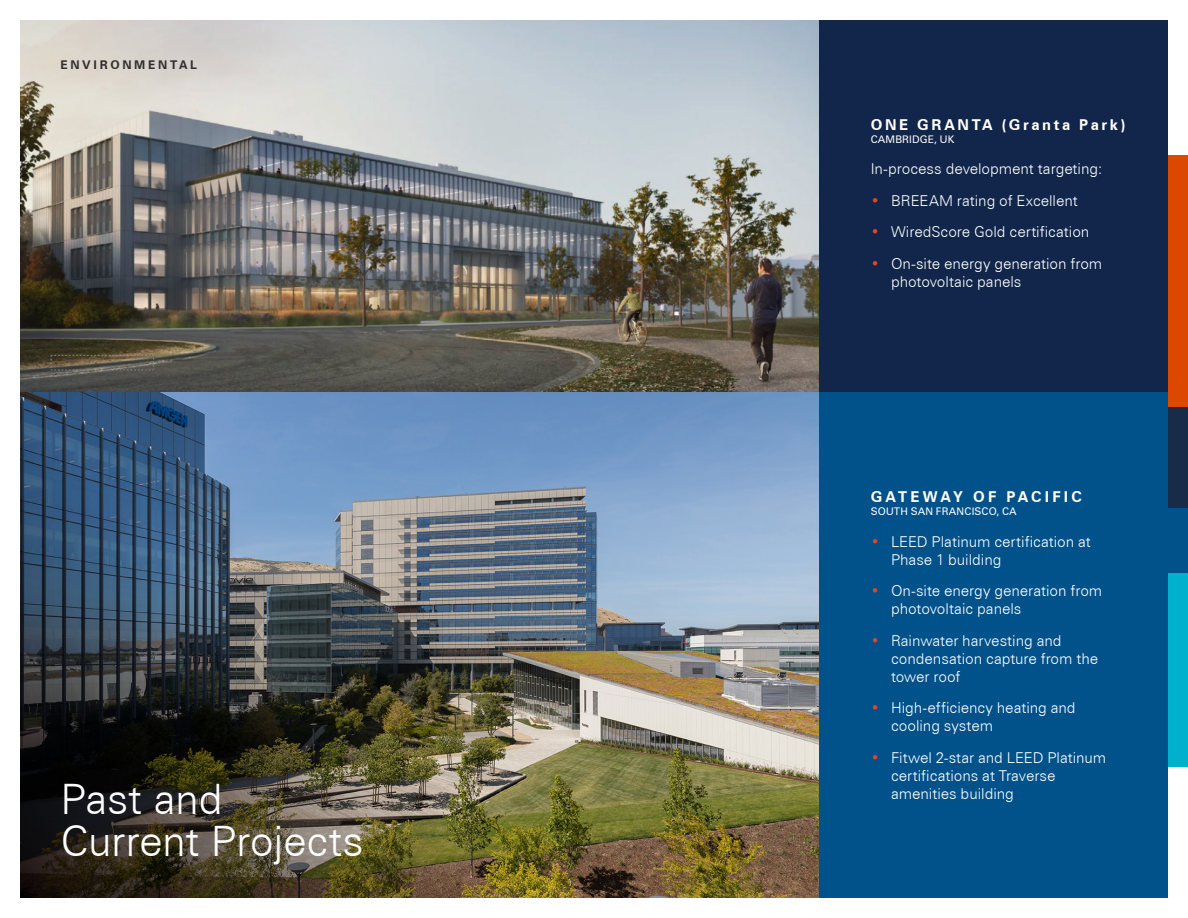
<style>
.page{position:relative;width:1188px;height:918px;background:#fff}
.page>*{position:absolute;margin:0;border:0;box-sizing:border-box;transform-origin:0 0}
.Cover_Location{font:300 42px "Zurich BT";letter-spacing:-.005em;color:#fff}
.Text_18pt_Gray{font:300 15px/18px "Zurich BT";color:#fff}
.Text_18pt_Gray-2{font:700 15px "Zurich BT";letter-spacing:.175em;color:#fff}
.Text_18pt_Gray-3{font:700 15px "Zurich BT";letter-spacing:.21em;color:#fff}
.CAPS_SMALL_Cover{font:700 12px "Zurich BT";letter-spacing:.225em;color:#312f30}
.Text_18pt_Gray-4{font:10.5px "Zurich BT";letter-spacing:.015em;color:#fff}
.s1{color:#e24725}
</style>
<div class="page">
<div style="left:1168px;top:155px;width:20px;height:393px;background:#dd4800"></div>
<div style="left:1168px;top:408px;width:20px;height:140px;background:#182b49"></div>
<div style="left:1168px;top:508px;width:20px;height:79px;background:#01518a"></div>
<div style="left:1168px;top:573px;width:20px;height:194px;background:#00b1cd"></div>
<div style="left:787px;top:392px;width:381px;height:505px;background:#01518a"></div>
<div style="left:765px;top:20px;width:403px;height:372px;background:#11264a"></div>
<img style="left:20px;top:20px;width:798px;height:372px">
<img style="left:20px;top:392px;width:798px;height:505px">
<p class="CAPS_SMALL_Cover" style="left:60px;top:57px;width:138px">ENVIRONMENTAL</p>
<p class="Cover_Location" style="left:60px;top:774px;width:164px">Past and</p>
<p class="Cover_Location" style="left:60px;top:816px;width:305px">Current Projects</p>
<p class="Text_18pt_Gray-2" style="left:871px;top:115px;width:256px">ONE GRANTA (Granta Park)</p>
<p class="Text_18pt_Gray-4" style="left:871px;top:132px;width:85px">CAMBRIDGE, UK</p>
<p class="Text_18pt_Gray" style="left:871px;top:160px;width:234px">In-process development targeting:</p>
<p class="Text_18pt_Gray" style="left:871px;top:191px;width:209px"><span class="s1">•</span> BREEAM rating of Excellent</p>
<p class="Text_18pt_Gray" style="left:871px;top:223px;width:220px"><span class="s1">•</span> WiredScore Gold certification</p>
<p class="Text_18pt_Gray" style="left:891px;top:254px;width:213px;text-indent:-20px"><span class="s1">•</span> On-site energy generation from photovoltaic panels</p>
<p class="Text_18pt_Gray-3" style="left:871px;top:488px;width:213px">GATEWAY OF PACIFIC</p>
<p class="Text_18pt_Gray-4" style="left:871px;top:505px;width:148px">SOUTH SAN FRANCISCO, CA</p>
<p class="Text_18pt_Gray" style="left:891px;top:532px;width:201px;text-indent:-20px"><span class="s1">•</span> LEED Platinum certification at<br>Phase 1 building</p>
<p class="Text_18pt_Gray" style="left:891px;top:582px;width:213px;text-indent:-20px"><span class="s1">•</span> On-site energy generation from photovoltaic panels</p>
<p class="Text_18pt_Gray" style="left:891px;top:631px;width:209px;text-indent:-20px"><span class="s1">•</span> Rainwater harvesting and condensation capture from the tower roof</p>
<p class="Text_18pt_Gray" style="left:891px;top:699px;width:186px;text-indent:-20px"><span class="s1">•</span> High-efficiency heating and cooling system</p>
<p class="Text_18pt_Gray" style="left:891px;top:748px;width:217px;text-indent:-20px"><span class="s1">•</span> Fitwel 2-star and LEED Platinum certifications at Traverse amenities building</p>
</div>
